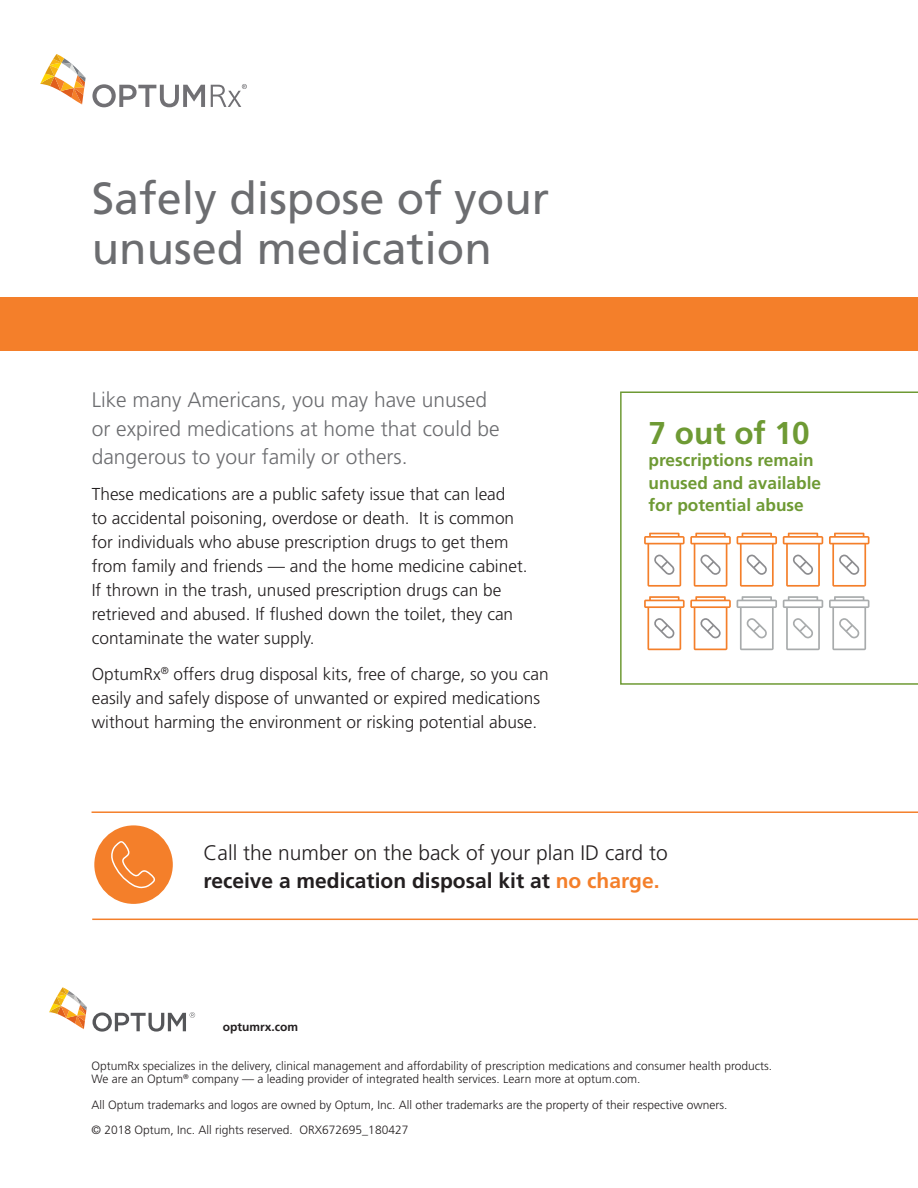
<style>
.page{position:relative;width:918px;height:1188px;background:#fff}
.page>*{position:absolute;margin:0;border:0;box-sizing:border-box;transform-origin:0 0}
.t1{font:45px/51px "Frutiger";color:#6c6d70}
.t2{font:700 31.5px "Frutiger";color:#6e9a34}
.t3{font:300 21px/28.5px "Frutiger";color:#6c6d70}
.t4{font:300 21px "Frutiger";color:#231f20}
.t5{font:700 21px "Frutiger";color:#231f20}
.t6{font:300 17.25px/24px "Frutiger";color:#231f20}
.t7{font:700 17.25px/22.5px "Frutiger";color:#6e9a34}
.t8{font:300 12px/13.5px "Frutiger";color:#231f20}
.t9{font:700 12px "Frutiger";color:#231f20}
.s1{color:#f47f2a}
</style>
<div class="page">
<svg style="left:40px;top:54px;width:46px;height:50px"></svg>
<svg style="left:92px;top:84px;width:113px;height:23px"></svg>
<svg style="left:211px;top:84px;width:36px;height:23px"></svg>
<div style="left:0;top:297px;width:918px;height:54px;background:#f47f2a"></div>
<hr style="left:92px;top:919px;width:826px;height:1px;background:#f47f2a">
<hr style="left:92px;top:811px;width:826px;height:2px;background:#f47f2a">
<svg style="left:620px;top:392px;width:298px;height:293px"></svg>
<svg style="left:644px;top:533px;width:87px;height:54px"></svg>
<svg style="left:644px;top:596px;width:87px;height:54px"></svg>
<svg style="left:737px;top:533px;width:40px;height:54px"></svg>
<svg style="left:737px;top:596px;width:40px;height:54px"></svg>
<svg style="left:783px;top:533px;width:40px;height:54px"></svg>
<svg style="left:783px;top:596px;width:40px;height:54px"></svg>
<svg style="left:829px;top:533px;width:40px;height:54px"></svg>
<svg style="left:829px;top:596px;width:40px;height:54px"></svg>
<div style="left:94px;top:825px;width:79px;height:79px;background:#f47f2a;border-radius:50%"></div>
<svg style="left:111px;top:841px;width:45px;height:47px"></svg>
<svg style="left:49px;top:987px;width:38px;height:42px"></svg>
<svg style="left:93px;top:1012px;width:102px;height:20px"></svg>
<h1 class="t1" style="left:92px;top:173px;width:459px">Safely dispose of your unused medication</h1>
<p class="t3" style="left:92px;top:386px;width:410px">Like many Americans, you may have unused or expired medications at home that could be dangerous to your family or others.</p>
<p class="t6" style="left:92px;top:483px;width:437px">These medications are a public safety issue that can lead<br>to accidental poisoning, overdose or death. It is common for individuals who abuse prescription drugs to get them from family and friends — and the home medicine cabinet.<br>If thrown in the trash, unused prescription drugs can be retrieved and abused. If fushed down the toilet, they can contaminate the water supply.</p>
<p class="t6" style="left:92px;top:663px;width:458px">OptumRx<sup>®</sup> offers drug disposal kits, free of charge, so you can easily and safely dispose of unwanted or expired medications without harming the environment or risking potential abuse.</p>
<h1 class="t2" style="left:649px;top:414px;width:163px">7 out of 10</h1>
<p class="t7" style="left:649px;top:449px;width:174px">prescriptions remain unused and available for potential abuse</p>
<p class="t4" style="left:204px;top:841px;width:466px">Call the number on the back of your plan ID card to</p>
<h3 class="t5" style="left:204px;top:869px;width:457px">receive a medication disposal kit at <span class="s1">no charge.</span></h3>
<h6 class="t9" style="left:223px;top:1020px;width:77px">optumrx.com</h6>
<p class="t8" style="left:92px;top:1059px;width:682px">OptumRx specializes in the delivery, clinical management and affordability of prescription medications and consumer health products.<br>We are an Optum<sup>®</sup> company — a leading provider of integrated health services. Learn more at optum.com.</p>
<p class="t8" style="left:92px;top:1092px;width:637px;line-height:25.5px">All Optum trademarks and logos are owned by Optum, Inc. All other trademarks are the property of their respective owners. © 2018 Optum, Inc. All rights reserved. ORX672695_180427</p>
</div>
